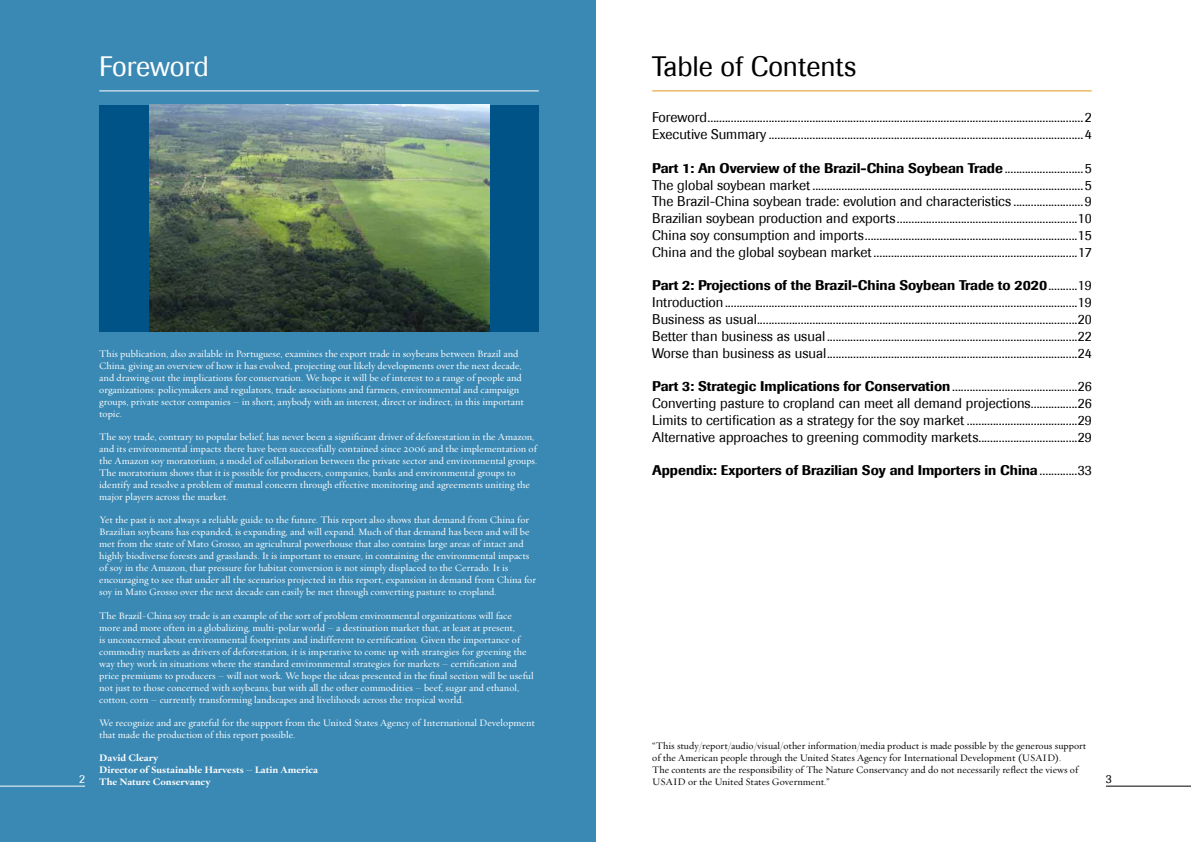
<style>
.page{position:relative;width:1191px;height:842px;background:#fff}
.page>*{position:absolute;margin:0;border:0;box-sizing:border-box;transform-origin:0 0}
.t1{font:28px "Imago";color:#000}
.t2{font:28px "Imago";color:#fff}
.t3{font:14px/16.8px "Imago";color:#000;text-align:justify}
.t4{font:500 14px "Imago";color:#000}
.t5{font:12px "Imago";color:#000}
.t6{font:12px "Imago";color:#fff}
.t7{font:10px/12px "Oakleaf Text";color:#fff}
.t8{font:10px/12px "Oakleaf Text";color:#000}
.t9{font:700 10px/12px "Oakleaf Text";color:#fff}
.s1{font-weight:500}
.s2{font-weight:400}
</style>
<div class="page">
<hr style="left:1106px;top:786px;width:85px;height:1px;background:#000">
<div style="left:0;top:0;width:595px;height:842px;background:#3a89b4"></div>
<hr style="left:99px;top:91px;width:440px;height:1px;background:#fff">
<div style="left:99px;top:105px;width:440px;height:227px;background:#005387"></div>
<hr style="left:0;top:786px;width:85px;height:1px;background:#fff">
<hr style="left:652px;top:91px;width:439px;height:1px;background:#e29717">
<img style="left:149px;top:105px;width:340px;height:227px">
<h1 class="t2" style="left:99px;top:50px;width:111px">Foreword</h1>
<p class="t6" style="left:79px;top:772px;width:7px">2</p>
<p class="t7" style="left:99px;top:348px;width:426px">This publication, also available in Portuguese, examines the export trade in soybeans between Brazil and China, giving an overview of how it has evolved, projecting out likely developments over the next decade, and drawing out the implications for conservation. We hope it will be of interest to a range of people and organizations: policymakers and regulators, trade associations and farmers, environmental and campaign groups, private sector companies – in short, anybody with an interest, direct or indirect, in this important topic.</p>
<p class="t7" style="left:99px;top:431px;width:439px">The soy trade, contrary to popular belief, has never been a significant driver of deforestation in the Amazon, and its environmental impacts there have been successfully contained since 2006 and the implementation of the Amazon soy moratorium, a model of collaboration between the private sector and environmental groups.<br>The moratorium shows that it is possible for producers, companies, banks and environmental groups to identify and resolve a problem of mutual concern through effective monitoring and agreements uniting the major players across the market.</p>
<p class="t7" style="left:99px;top:514px;width:438px">Yet the past is not always a reliable guide to the future. This report also shows that demand from China for Brazilian soybeans has expanded, is expanding, and will expand. Much of that demand has been and will be met from the state of Mato Grosso, an agricultural powerhouse that also contains large areas of intact and highly biodiverse forests and grasslands. It is important to ensure, in containing the environmental impacts of soy in the Amazon, that pressure for habitat conversion is not simply displaced to the Cerrado. It is encouraging to see that under all the scenarios projected in this report, expansion in demand from China for soy in Mato Grosso over the next decade can easily be met through converting pasture to cropland.</p>
<p class="t7" style="left:99px;top:610px;width:436px">The Brazil-China soy trade is an example of the sort of problem environmental organizations will face more and more often in a globalizing, multi-polar world – a destination market that, at least at present,<br>is unconcerned about environmental footprints and indifferent to certification. Given the importance of commodity markets as drivers of deforestation, it is imperative to come up with strategies for greening the way they work in situations where the standard environmental strategies for markets – certification and price premiums to producers – will not work. We hope the ideas presented in the final section will be useful not just to those concerned with soybeans, but with all the other commodities – beef, sugar and ethanol, cotton, corn – currently transforming landscapes and livelihoods across the tropical world.</p>
<p class="t7" style="left:99px;top:717px;width:437px">We recognize and are grateful for the support from the United States Agency of International Development that made the production of this report possible.</p>
<p class="t9" style="left:99px;top:752px;width:220px">David Cleary<br>Director of Sustainable Harvests – Latin America<br>The Nature Conservancy</p>
<h1 class="t1" style="left:652px;top:50px;width:206px">Table of Contents</h1>
<p class="t3" style="left:652px;top:109px;width:441px">Foreword.................................................................................................................................2<br>Executive Summary ............................................................................................................4</p>
<p class="t3" style="left:652px;top:160px;width:441px"><span class="s1">Part 1: An Overview of the Brazil-China Soybean Trade</span>...........................5<br>The global soybean market .............................................................................................5<br>The Brazil-China soybean trade: evolution and characteristics ........................9<br>Brazilian soybean production and exports..............................................................10<br>China soy consumption and imports.........................................................................15<br>China and the global soybean market......................................................................17</p>
<p class="t3" style="left:652px;top:277px;width:441px"><span class="s1">Part 2: Projections of the Brazil-China Soybean Trade to 2020</span>..........19<br>Introduction.........................................................................................................................19<br>Business as usual..............................................................................................................20<br>Better than business as usual ......................................................................................22<br>Worse than business as usual......................................................................................24</p>
<p class="t3" style="left:652px;top:378px;width:441px"><span class="s1">Part 3: Strategic Implications for Conservation</span>...........................................26<br>Converting pasture to cropland can meet all demand projections................26<br>Limits to certification as a strategy for the soy market ......................................29<br>Alternative approaches to greening commodity markets..................................29</p>
<h2 class="t4" style="left:652px;top:462px;width:441px">Appendix: Exporters of Brazilian Soy and Importers in China<span class="s2">.............33</span></h2>
<p class="t8" style="left:652px;top:740px;width:435px">“This study/report/audio/visual/other information/media product is made possible by the generous support of the American people through the United States Agency for International Development (USAID).<br>The contents are the responsibility of The Nature Conservancy and do not necessarily reflect the views of USAID or the United States Government.”</p>
<p class="t5" style="left:1106px;top:772px;width:7px">3</p>
</div>
